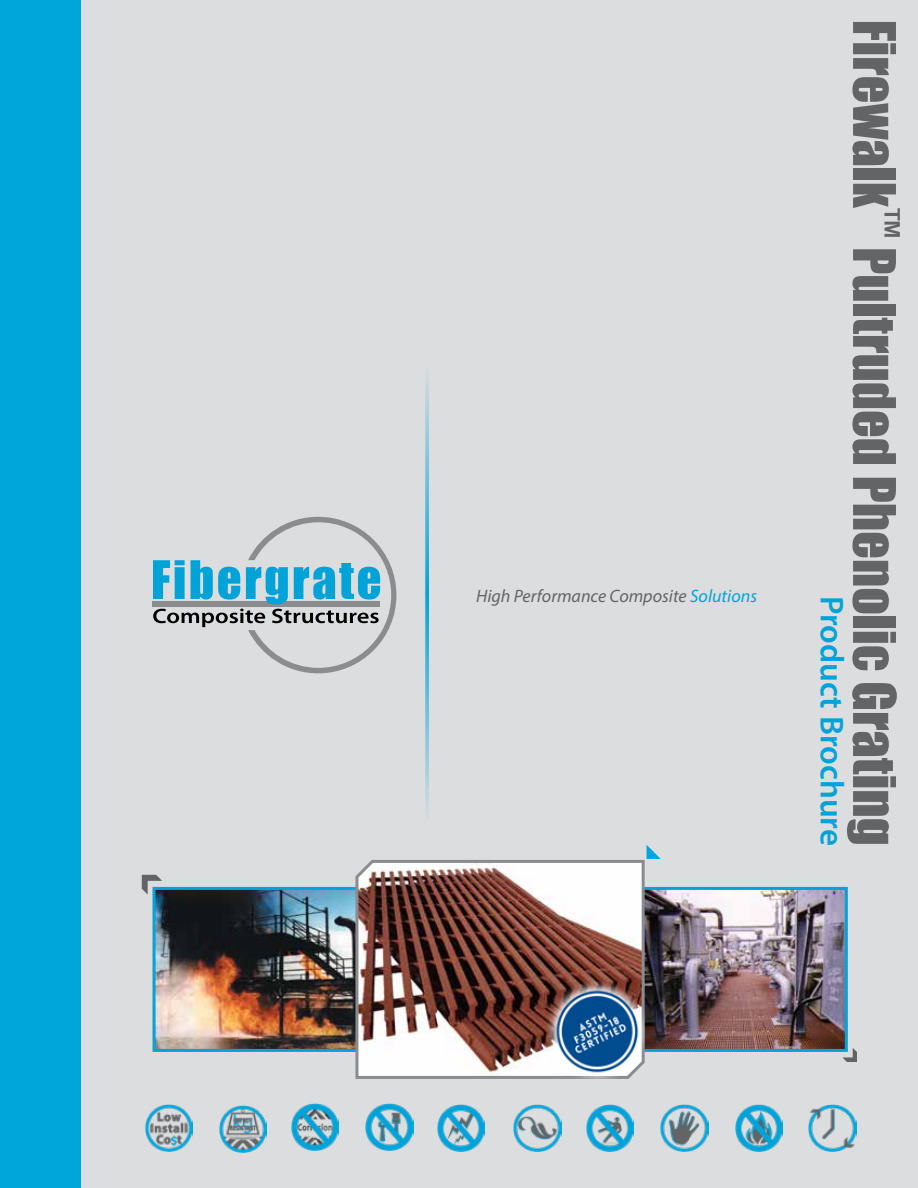
<style>
.page{position:relative;width:918px;height:1188px;background:#fff}
.page>*{position:absolute;margin:0;border:0;box-sizing:border-box;transform-origin:0 0}
.t1{font:54.3px "Impact";color:#636466}
.t2{font:37.95px "Impact";color:#636466}
.t3{font:600 33px "Myriad Pro";color:#00a3d8}
.t4{font:italic 18px "Myriad Pro";color:#636466}
.s1{color:#00a5d9}
.s2{font-size:37.95px;color:#dbddde}
</style>
<div class="page">
<div style="left:68px;top:0;width:850px;height:1188px;background:#dcddde"></div>
<div style="left:0;top:0;width:81px;height:1188px;background:#00a5d9"></div>
<svg style="left:425px;top:377px;width:4px;height:216px"></svg>
<svg style="left:425px;top:593px;width:4px;height:219px"></svg>
<img style="left:661px;top:1104px;width:47px;height:47px">
<img style="left:514px;top:1104px;width:47px;height:48px">
<img style="left:735px;top:1104px;width:48px;height:48px">
<img style="left:587px;top:1104px;width:47px;height:48px">
<img style="left:437px;top:1104px;width:48px;height:47px">
<img style="left:809px;top:1104px;width:47px;height:48px">
<img style="left:146px;top:1104px;width:47px;height:47px">
<svg style="left:142px;top:875px;width:20px;height:21px"></svg>
<div style="left:152px;top:602px;width:227px;height:5px;background:#8a8c8e"></div>
<svg style="left:153px;top:517px;width:243px;height:156px"></svg>
<img style="left:291px;top:1104px;width:48px;height:47px">
<img style="left:219px;top:1105px;width:47px;height:48px">
<img style="left:366px;top:1104px;width:47px;height:47px">
<img style="left:646px;top:891px;width:198px;height:157px">
<div style="left:628px;top:887px;width:220px;height:165px;border:3px solid #00a3d8"></div>
<img style="left:157px;top:891px;width:196px;height:157px">
<div style="left:153px;top:887px;width:219px;height:165px;border:3px solid #00a3d8"></div>
<img style="left:353px;top:860px;width:293px;height:219px">
<svg style="left:840px;top:1048px;width:17px;height:14px"></svg>
<svg style="left:647px;top:845px;width:14px;height:14px"></svg>
<img style="left:540px;top:974px;width:105px;height:105px">
<p class="t4" style="left:476px;top:585px;width:282px">High Performance Composite <span class="s1">Solutions</span></p>
<p class="t1" style="left:916px;top:20px;width:828px;rotate:90deg">Firewalk<span class="s2">™</span> Pultruded Phenolic Grating</p>
<p class="t2" style="left:914px;top:208px;width:31px;rotate:90deg">™</p>
<p class="t3" style="left:853px;top:596px;width:251px;rotate:90deg">Product Brochure</p>
</div>
